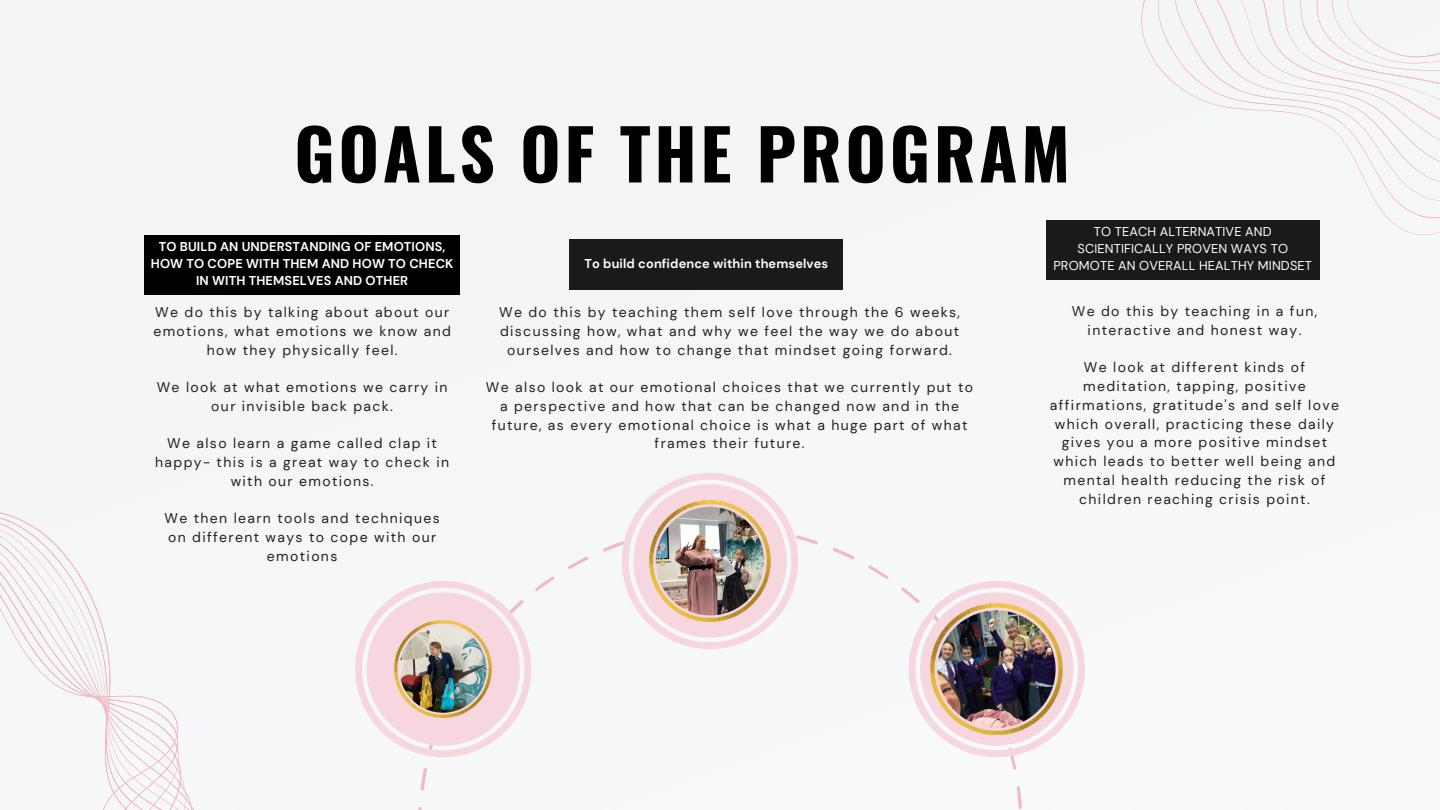
<style>
.page{position:relative;width:1440px;height:810px;background:#fff}
.page>*{position:absolute;margin:0;border:0;box-sizing:border-box;transform-origin:0 0}
.t1{font:700 69.5px "Oswald";letter-spacing:.055em;color:#000}
.t2{font:14px/18.8px "DM Sans";letter-spacing:.1em;color:#231f20;text-align:center}
.t3{font:700 12.8px/17.2px "DM Sans";letter-spacing:.01em;color:#fff;text-align:center}
.t4{font:12.8px/17.2px "DM Sans";letter-spacing:.01em;color:#fff;text-align:center}
</style>
<div class="page">
<div style="left:0;top:0;width:1427px;height:475px;background:#f3f5f6"></div>
<svg style="left:418px;top:535px;width:604px;height:275px"></svg>
<svg style="left:622px;top:473px;width:176px;height:176px"></svg>
<div style="left:633px;top:484px;width:154px;height:154px;background:#f6d6df;border-radius:50%"></div>
<svg style="left:909px;top:581px;width:176px;height:176px"></svg>
<div style="left:920px;top:592px;width:153px;height:154px;background:#f6d6df;border-radius:50%"></div>
<svg style="left:370px;top:581px;width:161px;height:176px"></svg>
<div style="left:367px;top:592px;width:153px;height:154px;background:#f6d6df;border-radius:50%"></div>
<div style="left:144px;top:235px;width:316px;height:59px;background:#000"></div>
<div style="left:570px;top:239px;width:273px;height:51px;background:#1a1a1a"></div>
<div style="left:1046px;top:220px;width:273px;height:59px;background:#1a1a1a"></div>
<svg style="left:1140px;top:0;width:300px;height:235px;fill:#f4f6f7"></svg>
<div style="left:0;top:434px;width:370px;height:376px;background:#f5f6f7"></div>
<img style="left:395px;top:621px;width:97px;height:96px">
<img style="left:649px;top:500px;width:122px;height:122px">
<img style="left:931px;top:603px;width:131px;height:132px">
<p class="t1" style="left:294px;top:100px;width:777px">GOALS OF THE PROGRAM</p>
<p class="t3" style="left:151px;top:238px;width:304px">TO BUILD AN UNDERSTANDING OF EMOTIONS,<br>HOW TO COPE WITH THEM AND HOW TO CHECK<br>IN WITH THEMSELVES AND OTHER</p>
<p class="t2" style="left:153px;top:303px;width:299px">We do this by talking about about our emotions, what emotions we know and how they physically feel.</p>
<p class="t2" style="left:157px;top:378px;width:292px">We look at what emotions we carry in our invisible back pack.</p>
<p class="t2" style="left:155px;top:434px;width:295px">We also learn a game called clap it happy- this is a great way to check in with our emotions.</p>
<p class="t2" style="left:165px;top:509px;width:277px">We then learn tools and techniques on different ways to cope with our emotions</p>
<p class="t3" style="left:584px;top:255px;width:245px">To build confidence within themselves</p>
<p class="t2" style="left:499px;top:303px;width:462px">We do this by teaching them self love through the 6 weeks, discussing how, what and why we feel the way we do about ourselves and how to change that mindset going forward.</p>
<p class="t2" style="left:486px;top:378px;width:489px">We also look at our emotional choices that we currently put to a perspective and how that can be changed now and in the future, as every emotional choice is what a huge part of what frames their future.</p>
<p class="t4" style="left:1053px;top:223px;width:260px">TO TEACH ALTERNATIVE AND<br>SCIENTIFICALLY PROVEN WAYS TO<br>PROMOTE AN OVERALL HEALTHY MINDSET</p>
<p class="t2" style="left:1072px;top:302px;width:247px">We do this by teaching in a fun, interactive and honest way.</p>
<p class="t2" style="left:1050px;top:358px;width:291px">We look at different kinds of meditation, tapping, positive affirmations, gratitude's and self love which overall, practicing these daily gives you a more positive mindset which leads to better well being and mental health reducing the risk of children reaching crisis point.</p>
</div>
